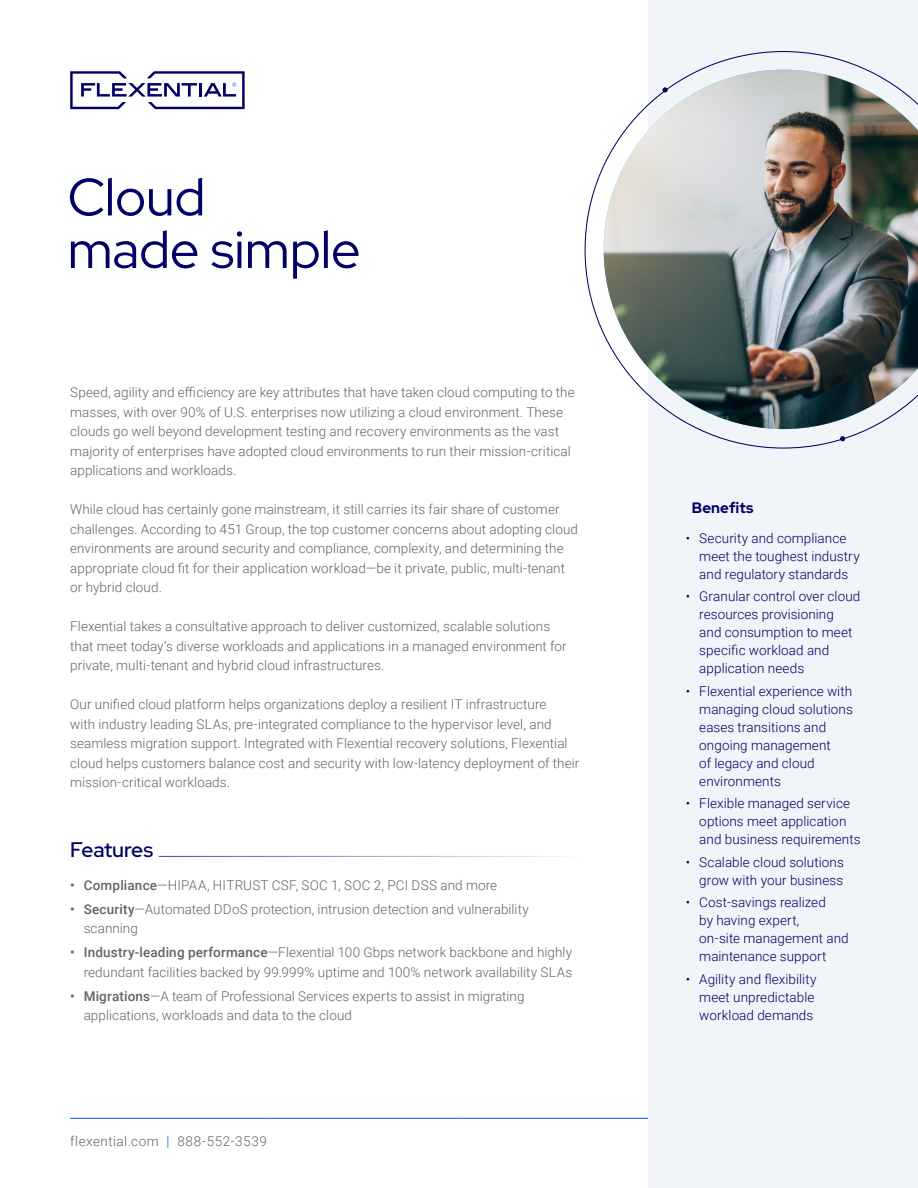
<style>
.page{position:relative;width:918px;height:1188px;background:#fff}
.page>*{position:absolute;margin:0;border:0;box-sizing:border-box;transform-origin:0 0}
.t1{font:52.5px/52.5px "Red Hat Display";letter-spacing:-.005em;color:#006}
.t2{font:500 21px "Red Hat Display";letter-spacing:-.005em;color:#006}
.t3{font:700 15px "Red Hat Display";letter-spacing:.01em;color:#006}
.t4{font:300 13.5px/19.5px "Roboto";letter-spacing:.005em;color:#636466}
.t5{font:300 13.5px/18px "Roboto";letter-spacing:.005em;color:#006}
.t6{font:300 13.5px "Roboto";letter-spacing:.04em;color:#636466}
.s1{font-weight:500}
.s2{color:#0c44ff}
</style>
<div class="page">
<hr style="left:460px;top:1118px;width:188px;height:1px;background:#0c44ff">
<hr style="left:264px;top:1118px;width:196px;height:1px;background:#0c44ff">
<hr style="left:70px;top:1118px;width:194px;height:1px;background:#0c44ff">
<div style="left:648px;top:0;width:270px;height:1188px;background:#f1f4f8"></div>
<svg style="left:585px;top:51px;width:284px;height:398px"></svg>
<img style="left:604px;top:70px;width:314px;height:359px">
<svg style="left:840px;top:436px;width:5px;height:5px"></svg>
<svg style="left:70px;top:71px;width:175px;height:38px"></svg>
<hr style="left:159px;top:856px;width:421px;height:1px;background:#006">
<h1 class="t1" style="left:68px;top:170px;width:294px">Cloud<br>made simple</h1>
<p class="t4" style="left:70px;top:382px;width:506px">Speed, agility and efficiency are key attributes that have taken cloud computing to the masses, with over 90% of U.S. enterprises now utilizing a cloud environment. These clouds go well beyond development testing and recovery environments as the vast majority of enterprises have adopted cloud environments to run their mission-critical applications and workloads.</p>
<p class="t4" style="left:70px;top:499px;width:509px">While cloud has certainly gone mainstream, it still carries its fair share of customer challenges. According to 451 Group, the top customer concerns about adopting cloud environments are around security and compliance, complexity, and determining the appropriate cloud fit for their application workload—be it private, public, multi-tenant or hybrid cloud.</p>
<p class="t4" style="left:70px;top:616px;width:498px">Flexential takes a consultative approach to deliver customized, scalable solutions that meet today’s diverse workloads and applications in a managed environment for private, multi-tenant and hybrid cloud infrastructures.</p>
<p class="t4" style="left:70px;top:694px;width:511px">Our unified cloud platform helps organizations deploy a resilient IT infrastructure<br>with industry leading SLAs, pre-integrated compliance to the hypervisor level, and seamless migration support. Integrated with Flexential recovery solutions, Flexential cloud helps customers balance cost and security with low-latency deployment of their mission-critical workloads.</p>
<h2 class="t2" style="left:70px;top:836px;width:85px">Features</h2>
<p class="t4" style="left:70px;top:875px;width:429px"><span class="s1">• Compliance</span>—HIPAA, HITRUST CSF, SOC 1, SOC 2, PCI DSS and more</p>
<p class="t4" style="left:84px;top:899px;width:447px;text-indent:-14px"><span class="s1">• Security</span>—Automated DDoS protection, intrusion detection and vulnerability scanning</p>
<p class="t4" style="left:70px;top:942px;width:504px;text-align:right"><span class="s1">• Industry-leading performance</span>—Flexential 100 Gbps network backbone and highly redundant facilities backed by 99.999% uptime and 100% network availability SLAs</p>
<p class="t4" style="left:84px;top:986px;width:442px;text-indent:-14px"><span class="s1">• Migrations</span>—A team of Professional Services experts to assist in migrating applications, workloads and data to the cloud</p>
<p class="t6" style="left:70px;top:1132px;width:198px">flexential.com <span class="s2">|</span> 888-552-3539</p>
<p class="t3" style="left:692px;top:498px;width:63px">Benefits</p>
<p class="t5" style="left:699px;top:529px;width:162px;text-indent:-14px">• Security and compliance meet the toughest industry and regulatory standards</p>
<p class="t5" style="left:699px;top:587px;width:163px;text-indent:-14px">• Granular control over cloud resources provisioning<br>and consumption to meet specific workload and application needs</p>
<p class="t5" style="left:699px;top:682px;width:155px;text-indent:-14px">• Flexential experience with managing cloud solutions eases transitions and ongoing management<br>of legacy and cloud environments</p>
<p class="t5" style="left:699px;top:794px;width:163px;text-indent:-14px">• Flexible managed service options meet application and business requirements</p>
<p class="t5" style="left:686px;top:853px;width:160px;text-align:right">• Scalable cloud solutions grow with your business</p>
<p class="t5" style="left:699px;top:893px;width:151px;text-indent:-14px">• Cost-savings realized<br>by having expert,<br>on-site management and maintenance support</p>
<p class="t5" style="left:699px;top:970px;width:119px;text-indent:-14px">• Agility and flexibility meet unpredictable workload demands</p>
</div>
